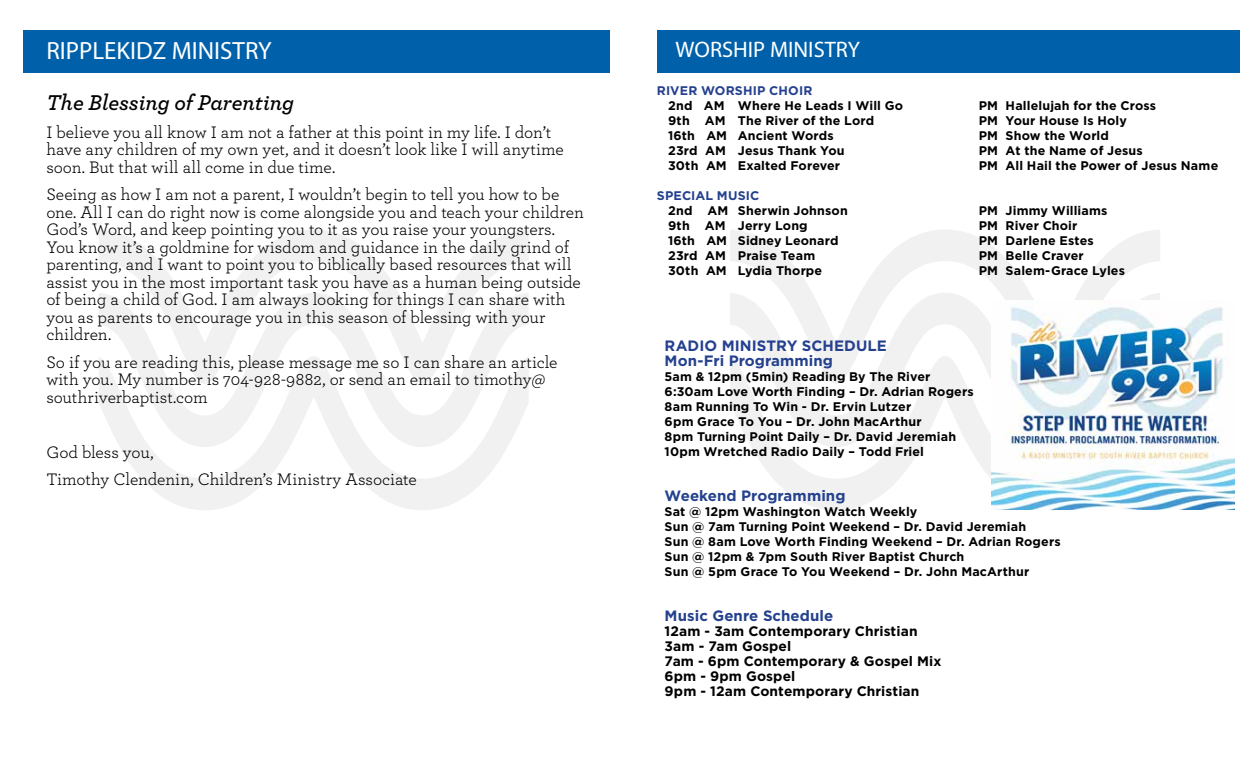
<style>
.page{position:relative;width:1260px;height:765px;background:#fff}
.page>*{position:absolute;margin:0;border:0;box-sizing:border-box;transform-origin:0 0}
.t1{font:25px "Myriad Pro";color:#fff}
.t2{font:italic 600 22.5px "Archer";letter-spacing:-.005em;color:#000}
.t3{font:22.5px "Myriad Pro";color:#fff}
.t4{font:17.5px/17.5px "Archer";letter-spacing:-.005em;color:#000}
.t5{font:700 15px "Gotham";letter-spacing:.005em;color:#24418d}
.t6{font:700 15px "Gotham";letter-spacing:.005em;color:#25408f}
.t7{font:700 13.75px/15px "Gotham";letter-spacing:.01em;color:#000}
.t8{font:700 12.5px/15px "Gotham";letter-spacing:.01em;color:#000}
.t9{font:700 12.5px "Gotham";letter-spacing:.015em;color:#25408f}
.t10{font:700 12.5px "Gotham";letter-spacing:.01em;color:#24418d}
</style>
<div class="page">
<svg style="left:99px;top:230px;width:430px;height:63px"></svg>
<svg style="left:120px;top:447px;width:387px;height:63px"></svg>
<svg style="left:99px;top:293px;width:430px;height:154px;fill:#f1f1f2"></svg>
<svg style="left:730px;top:230px;width:430px;height:63px"></svg>
<svg style="left:752px;top:447px;width:408px;height:63px"></svg>
<svg style="left:730px;top:293px;width:430px;height:154px;fill:#f1f1f2"></svg>
<img style="left:992px;top:301px;width:242px;height:208px">
<div style="left:657px;top:31px;width:583px;height:42px;background:#0061aa"></div>
<div style="left:23px;top:31px;width:587px;height:42px;background:#0061aa"></div>
<h1 class="t1" style="left:46px;top:36px;width:227px">RIPPLEKIDZ MINISTRY</h1>
<p class="t2" style="left:46px;top:86px;width:249px">The Blessing of Parenting</p>
<p class="t4" style="left:46px;top:122px;width:519px">I believe you all know I am not a father at this point in my life. I don’t have any children of my own yet, and it doesn’t look like I will anytime soon. But that will all come in due time.</p>
<p class="t4" style="left:46px;top:185px;width:539px">Seeing as how I am not a parent, I wouldn’t begin to tell you how to be one. All I can do right now is come alongside you and teach your children God’s Word, and keep pointing you to it as you raise your youngsters.<br>You know it’s a goldmine for wisdom and guidance in the daily grind of parenting, and I want to point you to biblically based resources that will assist you in the most important task you have as a human being outside of being a child of God. I am always looking for things I can share with you as parents to encourage you in this season of blessing with your children.</p>
<p class="t4" style="left:46px;top:352px;width:513px">So if you are reading this, please message me so I can share an article with you. My number is 704-928-9882, or send an email to timothy@ southriverbaptist.com</p>
<p class="t4" style="left:46px;top:437px;width:372px;line-height:27.5px">God bless you,<br>Timothy Clendenin, Children’s Ministry Associate</p>
<p class="t3" style="left:676px;top:36px;width:186px">WORSHIP MINISTRY</p>
<p class="t9" style="left:657px;top:82px;width:157px">RIVER WORSHIP CHOIR</p>
<p class="t8" style="left:668px;top:98px;width:237px">2nd AM Where He Leads I Will Go</p>
<p class="t8" style="left:979px;top:98px;width:179px">PM Hallelujah for the Cross</p>
<p class="t8" style="left:668px;top:113px;width:208px">9th AM The River of the Lord</p>
<p class="t8" style="left:979px;top:113px;width:150px">PM Your House Is Holy</p>
<p class="t8" style="left:668px;top:128px;width:167px">16th AM Ancient Words</p>
<p class="t8" style="left:979px;top:128px;width:132px">PM Show the World</p>
<p class="t8" style="left:668px;top:143px;width:178px">23rd AM Jesus Thank You</p>
<p class="t8" style="left:979px;top:143px;width:166px">PM At the Name of Jesus</p>
<p class="t8" style="left:668px;top:158px;width:174px">30th AM Exalted Forever</p>
<p class="t8" style="left:979px;top:158px;width:241px">PM All Hail the Power of Jesus Name</p>
<p class="t10" style="left:657px;top:187px;width:104px">SPECIAL MUSIC</p>
<p class="t8" style="left:668px;top:203px;width:181px">2nd AM Sherwin Johnson</p>
<p class="t8" style="left:979px;top:203px;width:130px">PM Jimmy Williams</p>
<p class="t8" style="left:668px;top:218px;width:141px">9th AM Jerry Long</p>
<p class="t8" style="left:979px;top:218px;width:100px">PM River Choir</p>
<p class="t8" style="left:668px;top:233px;width:172px">16th AM Sidney Leonard</p>
<p class="t8" style="left:979px;top:233px;width:116px">PM Darlene Estes</p>
<p class="t8" style="left:668px;top:248px;width:149px">23rd AM Praise Team</p>
<p class="t8" style="left:979px;top:248px;width:107px">PM Belle Craver</p>
<p class="t8" style="left:668px;top:263px;width:156px">30th AM Lydia Thorpe</p>
<p class="t8" style="left:979px;top:263px;width:148px">PM Salem-Grace Lyles</p>
<p class="t6" style="left:665px;top:336px;width:224px">RADIO MINISTRY SCHEDULE</p>
<p class="t5" style="left:665px;top:351px;width:170px">Mon-Fri Programming</p>
<p class="t8" style="left:665px;top:369px;width:311px">5am &amp; 12pm (5min) Reading By The River 6:30am Love Worth Finding – Dr. Adrian Rogers 8am Running To Win - Dr. Ervin Lutzer<br>6pm Grace To You – Dr. John MacArthur<br>8pm Turning Point Daily – Dr. David Jeremiah 10pm Wretched Radio Daily – Todd Friel</p>
<p class="t5" style="left:665px;top:486px;width:182px">Weekend Programming</p>
<p class="t8" style="left:665px;top:504px;width:398px">Sat @ 12pm Washington Watch Weekly<br>Sun @ 7am Turning Point Weekend – Dr. David Jeremiah<br>Sun @ 8am Love Worth Finding Weekend – Dr. Adrian Rogers Sun @ 12pm &amp; 7pm South River Baptist Church<br>Sun @ 5pm Grace To You Weekend – Dr. John MacArthur</p>
<p class="t5" style="left:665px;top:606px;width:170px">Music Genre Schedule</p>
<p class="t7" style="left:665px;top:623px;width:278px">12am - 3am Contemporary Christian<br>3am - 7am Gospel<br>7am - 6pm Contemporary &amp; Gospel Mix<br>6pm - 9pm Gospel<br>9pm - 12am Contemporary Christian</p>
</div>
